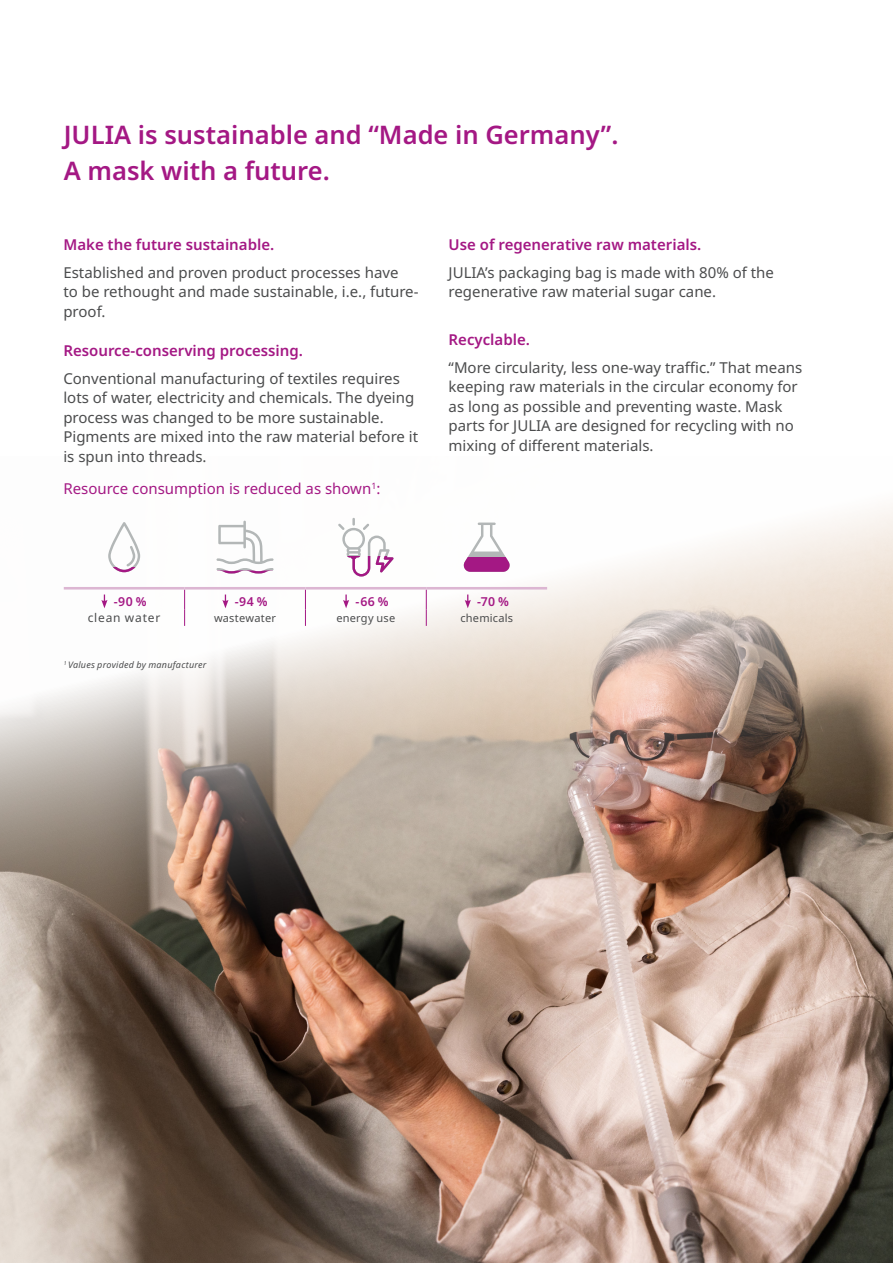
<style>
.page{position:relative;width:893px;height:1263px;background:#fff}
.page>*{position:absolute;margin:0;border:0;box-sizing:border-box;transform-origin:0 0}
.t1{font:600 25.5px/36px "Noto Sans";color:#a41884}
.t2{font:15px/19.5px "Noto Sans";color:#4b4c4d}
.t3{font:600 15px "Noto Sans";color:#a41884}
.t4{font:15px "Noto Sans";color:#a41884}
.t5{font:600 12.3px "Noto Sans";letter-spacing:.04em;color:#a41884}
.t6{font:12px "Noto Sans";letter-spacing:.065em;color:#4b4c4d}
.t7{font:10.95px "Noto Sans";letter-spacing:.02em;color:#4b4c4d}
.t8{font:italic 9px "Noto Sans";letter-spacing:.025em;color:#4b4c4d}
</style>
<div class="page">
<img style="left:0;top:506px;width:893px;height:757px">
<svg style="left:184px;top:589px;width:1px;height:37px"></svg>
<svg style="left:305px;top:589px;width:1px;height:37px"></svg>
<svg style="left:426px;top:589px;width:1px;height:37px"></svg>
<hr style="left:64px;top:587px;width:121px;height:2px;background:#dcb6d2">
<hr style="left:185px;top:587px;width:120px;height:2px;background:#dcb6d2">
<hr style="left:305px;top:587px;width:121px;height:2px;background:#dcb6d2">
<hr style="left:426px;top:587px;width:121px;height:2px;background:#dcb6d2">
<svg style="left:108px;top:522px;width:32px;height:50px"></svg>
<svg style="left:216px;top:521px;width:58px;height:53px"></svg>
<svg style="left:338px;top:518px;width:56px;height:58px"></svg>
<svg style="left:463px;top:522px;width:47px;height:50px"></svg>
<svg style="left:101px;top:594px;width:7px;height:14px"></svg>
<svg style="left:222px;top:594px;width:7px;height:14px"></svg>
<svg style="left:343px;top:594px;width:6px;height:14px"></svg>
<svg style="left:465px;top:594px;width:6px;height:14px"></svg>
<p class="t1" style="left:64px;top:117px;width:556px">JULIA is sustainable and “Made in Germany”.<br>A mask with a future.</p>
<p class="t3" style="left:63px;top:236px;width:212px">Make the future sustainable.</p>
<p class="t2" style="left:63px;top:263px;width:357px">Established and proven product processes have<br>to be rethought and made sustainable, i.e., future&shy;proof.</p>
<p class="t3" style="left:63px;top:342px;width:241px">Resource-conserving processing.</p>
<p class="t2" style="left:63px;top:369px;width:356px">Conventional manufacturing of textiles requires lots of water, electricity and chemicals. The dyeing process was changed to be more sustainable.<br>Pigments are mixed into the raw material before it is spun into threads.</p>
<p class="t4" style="left:63px;top:480px;width:318px">Resource consumption is reduced as shown<sup>1</sup>:</p>
<p class="t3" style="left:449px;top:236px;width:254px">Use of regenerative raw materials.</p>
<p class="t2" style="left:449px;top:263px;width:327px">JULIA’s packaging bag is made with 80% of the regenerative raw material sugar cane.</p>
<p class="t3" style="left:449px;top:331px;width:83px">Recyclable.</p>
<p class="t2" style="left:449px;top:358px;width:355px">“More circularity, less one-way traffic.” That means keeping raw materials in the circular economy for as long as possible and preventing waste. Mask parts for JULIA are designed for recycling with no mixing of different materials.</p>
<p class="t5" style="left:114px;top:594px;width:34px">-90 %</p>
<p class="t5" style="left:235px;top:594px;width:34px">-94 %</p>
<p class="t5" style="left:356px;top:594px;width:35px">-66 %</p>
<p class="t5" style="left:477px;top:594px;width:33px">-70 %</p>
<p class="t6" style="left:88px;top:611px;width:74px">clean water</p>
<p class="t7" style="left:214px;top:611px;width:63px">wastewater</p>
<p class="t7" style="left:336px;top:611px;width:61px">energy use</p>
<p class="t7" style="left:460px;top:611px;width:54px">chemicals</p>
<p class="t8" style="left:64px;top:658px;width:144px"><sup>1</sup> Values provided by manufacturer</p>
</div>
